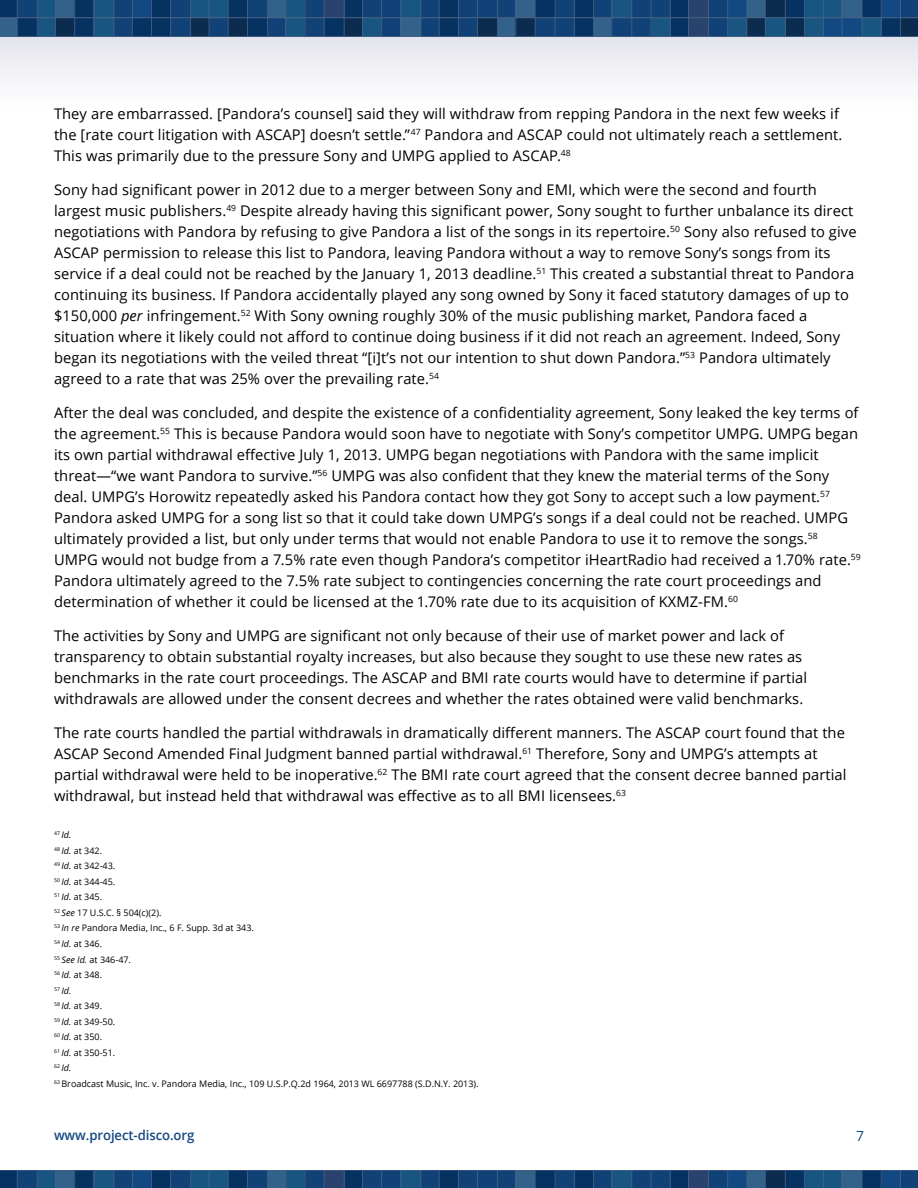
<style>
.page{position:relative;width:918px;height:1188px;background:#fff}
.page>*{position:absolute;margin:0;border:0;box-sizing:border-box;transform-origin:0 0}
.Body_One{font:14.7px/21px "Open Sans";letter-spacing:.005em;color:#000}
.t1{font:13.95px "Open Sans";color:#144882}
.t2{font:600 13.5px "Open Sans";letter-spacing:-.005em;color:#144882}
.Footnote_Regular{font:9px "Open Sans";color:#000}
.Footnote_Regular-2{font:italic 9px "Open Sans";color:#000}
.s1{font-style:italic}
</style>
<div class="page">
<div style="left:0;top:0;width:918px;height:110px;background:linear-gradient(to right,#f2f2f6,#f2f2f6)"></div>
<svg style="left:0;top:1170px;width:918px;height:18px;background:#174776"></svg>
<svg style="left:0;top:0;width:918px;height:37px;background:#174573"></svg>
<p class="Body_One" style="left:54px;top:103px;width:790px">They are embarrassed. [Pandora’s counsel] said they will withdraw from repping Pandora in the next few weeks if the [rate court litigation with ASCAP] doesn’t settle.”<sup>47</sup> Pandora and ASCAP could not ultimately reach a settlement.<br>This was primarily due to the pressure Sony and UMPG applied to ASCAP.<sup>48</sup></p>
<p class="Body_One" style="left:54px;top:179px;width:804px">Sony had significant power in 2012 due to a merger between Sony and EMI, which were the second and fourth largest music publishers.<sup>49</sup> Despite already having this significant power, Sony sought to further unbalance its direct negotiations with Pandora by refusing to give Pandora a list of the songs in its repertoire.<sup>50</sup> Sony also refused to give ASCAP permission to release this list to Pandora, leaving Pandora without a way to remove Sony’s songs from its service if a deal could not be reached by the January 1, 2013 deadline.<sup>51</sup> This created a substantial threat to Pandora continuing its business. If Pandora accidentally played any song owned by Sony it faced statutory damages of up to $150,000 <span class="s1">per</span> infringement.<sup>52</sup> With Sony owning roughly 30% of the music publishing market, Pandora faced a situation where it likely could not afford to continue doing business if it did not reach an agreement. Indeed, Sony began its negotiations with the veiled threat “[i]t’s not our intention to shut down Pandora.”<sup>53</sup> Pandora ultimately agreed to a rate that was 25% over the prevailing rate.<sup>54</sup></p>
<p class="Body_One" style="left:54px;top:402px;width:808px">After the deal was concluded, and despite the existence of a confidentiality agreement, Sony leaked the key terms of the agreement.<sup>55</sup> This is because Pandora would soon have to negotiate with Sony’s competitor UMPG. UMPG began its own partial withdrawal effective July 1, 2013. UMPG began negotiations with Pandora with the same implicit threat—“we want Pandora to survive.”<sup>56</sup> UMPG was also confident that they knew the material terms of the Sony deal. UMPG’s Horowitz repeatedly asked his Pandora contact how they got Sony to accept such a low payment.<sup>57<br></sup>Pandora asked UMPG for a song list so that it could take down UMPG’s songs if a deal could not be reached. UMPG ultimately provided a list, but only under terms that would not enable Pandora to use it to remove the songs.<sup>58<br></sup>UMPG would not budge from a 7.5% rate even though Pandora’s competitor iHeartRadio had received a 1.70% rate.<sup>59<br></sup>Pandora ultimately agreed to the 7.5% rate subject to contingencies concerning the rate court proceedings and determination of whether it could be licensed at the 1.70% rate due to its acquisition of KXMZ-FM.<sup>60</sup></p>
<p class="Body_One" style="left:54px;top:625px;width:755px">The activities by Sony and UMPG are significant not only because of their use of market power and lack of transparency to obtain substantial royalty increases, but also because they sought to use these new rates as benchmarks in the rate court proceedings. The ASCAP and BMI rate courts would have to determine if partial withdrawals are allowed under the consent decrees and whether the rates obtained were valid benchmarks.</p>
<p class="Body_One" style="left:54px;top:722px;width:794px">The rate courts handled the partial withdrawals in dramatically different manners. The ASCAP court found that the ASCAP Second Amended Final Judgment banned partial withdrawal.<sup>61</sup> Therefore, Sony and UMPG’s attempts at partial withdrawal were held to be inoperative.<sup>62</sup> The BMI rate court agreed that the consent decree banned partial withdrawal, but instead held that withdrawal was effective as to all BMI licensees.<sup>63</sup></p>
<p class="Footnote_Regular-2" style="left:54px;top:829px;width:19px"><sup>47</sup> Id.</p>
<p class="Footnote_Regular" style="left:54px;top:844px;width:50px"><sup>48</sup> <span class="s1">Id.</span> at 342.</p>
<p class="Footnote_Regular" style="left:54px;top:860px;width:63px"><sup>49</sup> <span class="s1">Id.</span> at 342-43.</p>
<p class="Footnote_Regular" style="left:54px;top:875px;width:63px"><sup>50</sup> <span class="s1">Id.</span> at 344-45.</p>
<p class="Footnote_Regular" style="left:54px;top:891px;width:50px"><sup>51</sup> <span class="s1">Id.</span> at 345.</p>
<p class="Footnote_Regular" style="left:54px;top:906px;width:109px"><sup>52</sup> <span class="s1">See</span> 17 U.S.C. § 504(c)(2).</p>
<p class="Footnote_Regular" style="left:54px;top:922px;width:201px"><sup>53</sup> <span class="s1">In re</span> Pandora Media, Inc., 6 F. Supp. 3d at 343.</p>
<p class="Footnote_Regular" style="left:54px;top:938px;width:50px"><sup>54</sup> <span class="s1">Id.</span> at 346.</p>
<p class="Footnote_Regular" style="left:54px;top:953px;width:79px"><sup>55</sup> <span class="s1">See Id.</span> at 346-47.</p>
<p class="Footnote_Regular" style="left:54px;top:969px;width:50px"><sup>56</sup> <span class="s1">Id.</span> at 348.</p>
<p class="Footnote_Regular-2" style="left:54px;top:984px;width:19px"><sup>57</sup> Id.</p>
<p class="Footnote_Regular" style="left:54px;top:1000px;width:50px"><sup>58</sup> <span class="s1">Id.</span> at 349.</p>
<p class="Footnote_Regular" style="left:54px;top:1015px;width:63px"><sup>59</sup> <span class="s1">Id.</span> at 349-50.</p>
<p class="Footnote_Regular" style="left:54px;top:1031px;width:50px"><sup>60</sup> <span class="s1">Id.</span> at 350.</p>
<p class="Footnote_Regular" style="left:54px;top:1046px;width:63px"><sup>61</sup> <span class="s1">Id.</span> at 350-51.</p>
<p class="Footnote_Regular-2" style="left:54px;top:1062px;width:19px"><sup>62</sup> Id.</p>
<p class="Footnote_Regular" style="left:54px;top:1078px;width:426px"><sup>63</sup> Broadcast Music, Inc. v. Pandora Media, Inc., 109 U.S.P.Q.2d 1964, 2013 WL 6697788 (S.D.N.Y. 2013).</p>
<p class="t2" style="left:54px;top:1126px;width:142px">www.project-disco.org</p>
<p class="t1" style="left:856px;top:1127px;width:9px">7</p>
</div>
